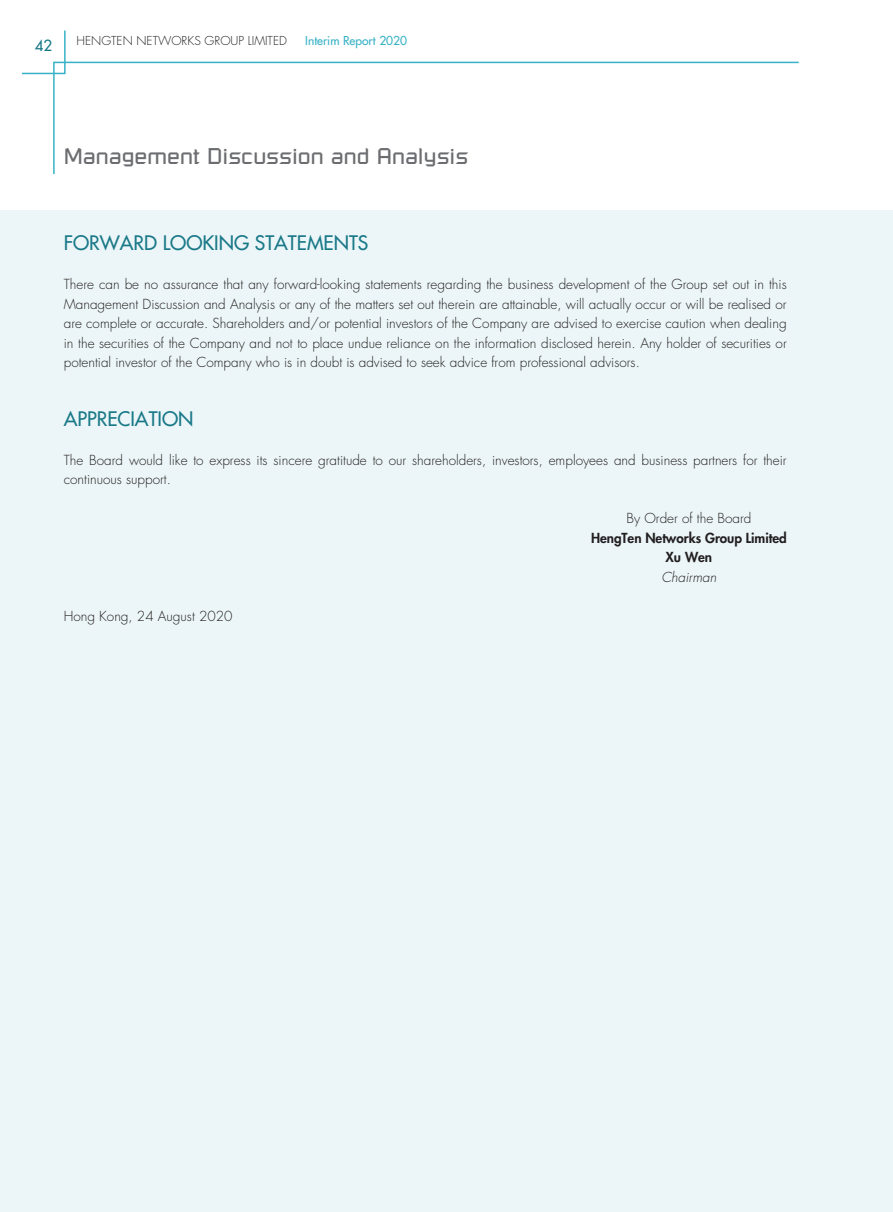
<style>
.page{position:relative;width:893px;height:1212px;background:#fff}
.page>*{position:absolute;margin:0;border:0;box-sizing:border-box;transform-origin:0 0}
.t1{font:22.5px "Russell Square Std";color:#6c6d70}
.t2{font:500 19.5px "Futura Std";color:#1a7988}
.t3{font:500 15px "Futura Std";color:#1a7988}
.t4{font:300 13.5px/19.5px "Futura Std";color:#231f20;text-align:justify}
.t5{font:800 13.5px/19.5px "Futura Std";letter-spacing:-.005em;color:#231f20;text-align:center}
.t6{font:italic 300 13.5px "Futura Std";color:#231f20}
.t7{font:300 12px "Futura Std";color:#231f20}
.t8{font:500 12px "Futura Std";color:#37b2c6}
</style>
<div class="page">
<div style="left:0;top:210px;width:893px;height:1002px;background:#ecf6f8"></div>
<svg style="left:21px;top:30px;width:45px;height:45px"></svg>
<svg style="left:52px;top:61px;width:747px;height:114px"></svg>
<p class="t3" style="left:35px;top:36px;width:19px">42</p>
<p class="t7" style="left:77px;top:33px;width:212px">HENGTEN NETWORKS GROUP LIMITED</p>
<p class="t8" style="left:305px;top:33px;width:103px">Interim Report 2020</p>
<h1 class="t1" style="left:64px;top:142px;width:406px">Management Discussion and Analysis</h1>
<h2 class="t2" style="left:64px;top:231px;width:306px">FORWARD LOOKING STATEMENTS</h2>
<p class="t4" style="left:64px;top:275px;width:724px">There can be no assurance that any forward-looking statements regarding the business development of the Group set out in this Management Discussion and Analysis or any of the matters set out therein are attainable, will actually occur or will be realised or are complete or accurate. Shareholders and/or potential investors of the Company are advised to exercise caution when dealing in the securities of the Company and not to place undue reliance on the information disclosed herein. Any holder of securities or potential investor of the Company who is in doubt is advised to seek advice from professional advisors.</p>
<h2 class="t2" style="left:64px;top:406px;width:131px">APPRECIATION</h2>
<p class="t4" style="left:64px;top:450px;width:724px">The Board would like to express its sincere gratitude to our shareholders, investors, employees and business partners for their continuous support.</p>
<p class="t4" style="left:626px;top:509px;width:126px">By Order of the Board</p>
<p class="t5" style="left:591px;top:528px;width:197px">HengTen Networks Group Limited<br>Xu Wen</p>
<p class="t6" style="left:661px;top:568px;width:57px">Chairman</p>
<p class="t4" style="left:64px;top:606px;width:170px">Hong Kong, 24 August 2020</p>
</div>
